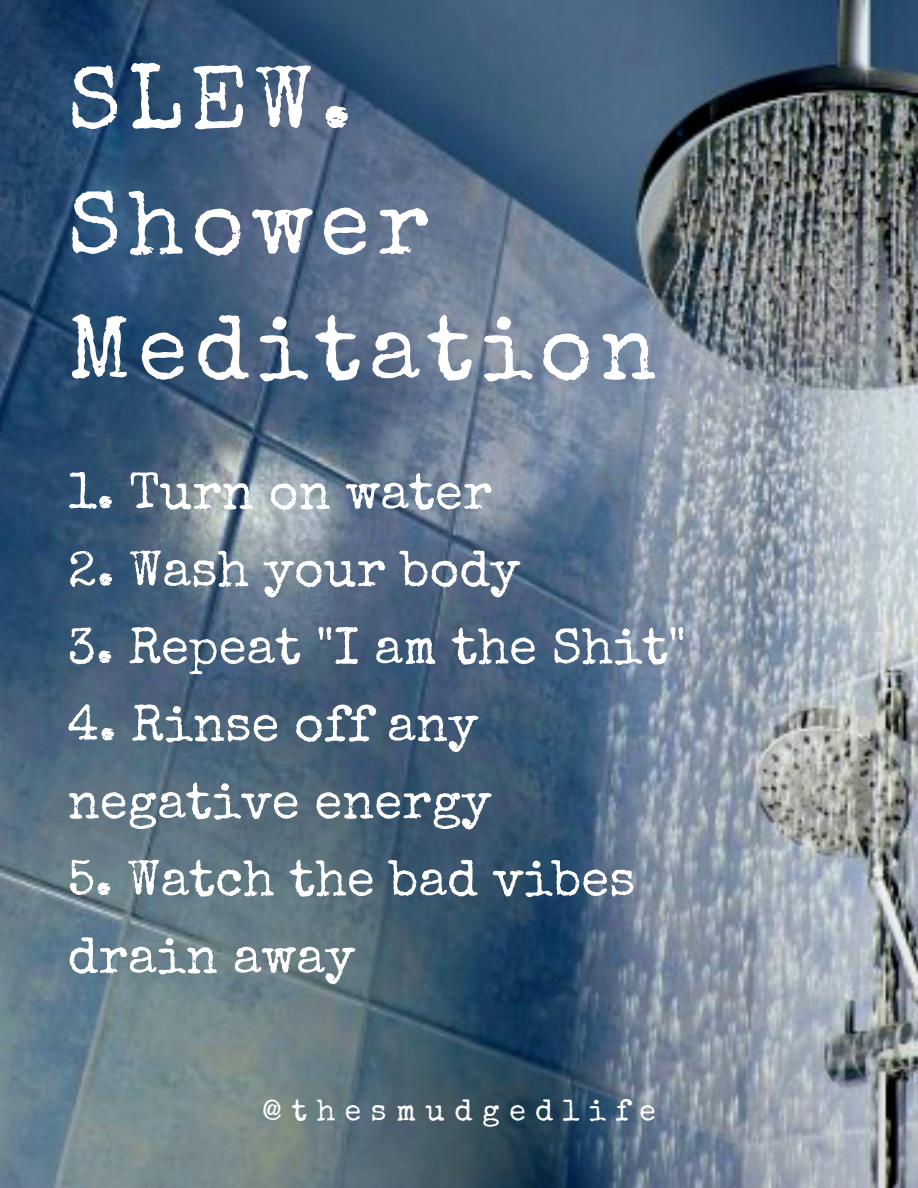
<style>
.page{position:relative;width:918px;height:1188px;background:#fff}
.page>*{position:absolute;margin:0;border:0;box-sizing:border-box;transform-origin:0 0}
.t1{font:90.6px "Special Elite";letter-spacing:.08em;color:#fff}
.t2{font:51px/77.4px "Special Elite";color:#fff}
.t3{font:30px "Special Elite";letter-spacing:.32em;color:#fff}
</style>
<div class="page">
<img style="left:0;top:0;width:918px;height:1188px">
<p class="t1" style="left:68px;top:64px;width:286px">SLEW.</p>
<p class="t1" style="left:68px;top:189px;width:363px">Shower</p>
<p class="t1" style="left:68px;top:314px;width:591px">Meditation</p>
<p class="t2" style="left:68px;top:459px;width:426px">1. Turn on water</p>
<p class="t2" style="left:68px;top:537px;width:454px">2. Wash your body</p>
<p class="t2" style="left:68px;top:614px;width:620px">3. Repeat "I am the Shit"</p>
<p class="t2" style="left:68px;top:691px;width:425px">4. Rinse off any negative energy</p>
<p class="t2" style="left:68px;top:846px;width:569px">5. Watch the bad vibes drain away</p>
<p class="t3" style="left:262px;top:1098px;width:395px">@thesmudgedlife</p>
</div>
